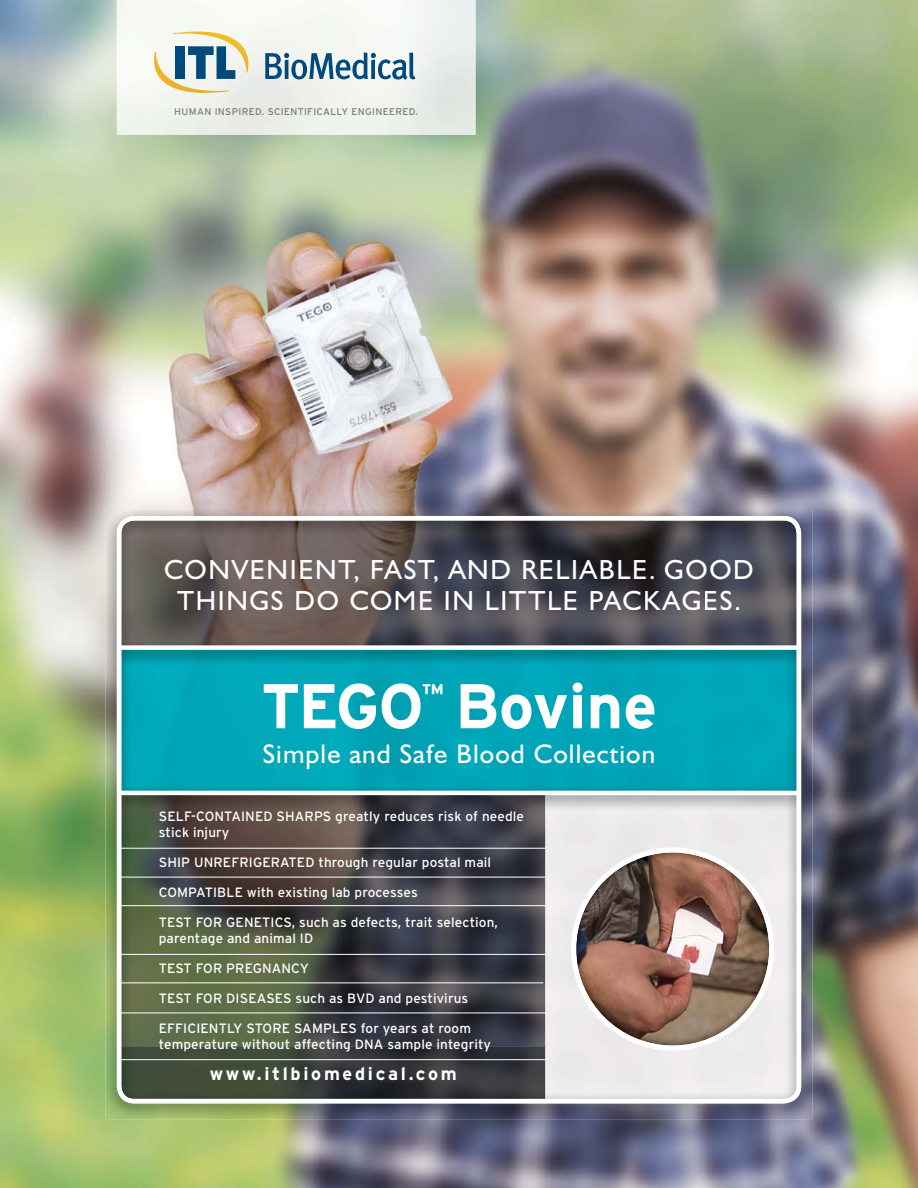
<style>
.page{position:relative;width:918px;height:1188px;background:#fff}
.page>*{position:absolute;margin:0;border:0;box-sizing:border-box;transform-origin:0 0}
.t1{font:27.75px/30.8px "Humanist 521 BT";letter-spacing:.06em;color:#fff;text-align:center}
.t2{font:27px "Humanist 521 BT";letter-spacing:.04em;color:#fff}
.t3{font:700 25.5px "Interstate";color:#fff}
.t4{font:700 18px "Interstate";letter-spacing:.15em;color:#fff}
.t5{font:13.5px/15.8px "Interstate";letter-spacing:.01em;color:#fff}
.t6{font:9.75px "Interstate";letter-spacing:.035em;color:#7a7875}
.s1{color:#7e7c77}
.s2{color:#7d7b77}
.s3{color:#7c7a77}
.s4{color:#7c7a76}
.s5{color:#7b7976}
.s6{color:#7a7975}
.s7{color:#7d7a77}
.s8{color:#7d7b78}
.s9{color:#7e7b78}
.s10{color:#7d7c78}
.s11{color:#7b7a77}
</style>
<div class="page">
<img style="left:0;top:0;width:918px;height:1188px">
<img style="left:105px;top:509px;width:708px;height:50px">
<img style="left:105px;top:559px;width:50px;height:560px">
<img style="left:763px;top:559px;width:50px;height:560px">
<img style="left:155px;top:1103px;width:608px;height:16px">
<svg style="left:117px;top:516px;width:684px;height:587px;background:#51797d"></svg>
<div style="left:119px;top:645px;width:678px;height:5px;background:#fff"></div>
<hr style="left:119px;top:791px;width:680px;height:4px;background:#fff">
<hr style="left:119px;top:848px;width:426px;height:1px;background:#fff">
<hr style="left:119px;top:954px;width:426px;height:1px;background:#fff">
<hr style="left:119px;top:877px;width:426px;height:1px;background:#fff">
<hr style="left:121px;top:1013px;width:426px;height:1px;background:#fff">
<hr style="left:119px;top:1059px;width:426px;height:1px;background:#fff">
<hr style="left:119px;top:905px;width:426px;height:1px;background:#fff">
<svg style="left:571px;top:848px;width:203px;height:202px"></svg>
<img style="left:117px;top:0;width:358px;height:135px">
<div style="left:175px;top:108px;width:243px;height:7px;background:#edf0ea"></div>
<img style="left:265px;top:53px;width:17px;height:26px">
<svg style="left:284px;top:53px;width:5px;height:5px"></svg>
<img style="left:285px;top:60px;width:3px;height:19px">
<img style="left:291px;top:60px;width:16px;height:20px">
<img style="left:309px;top:53px;width:25px;height:26px">
<img style="left:336px;top:59px;width:14px;height:20px">
<img style="left:352px;top:52px;width:16px;height:27px">
<svg style="left:371px;top:53px;width:5px;height:5px"></svg>
<img style="left:371px;top:60px;width:4px;height:19px">
<img style="left:378px;top:59px;width:29px;height:21px">
<img style="left:409px;top:52px;width:6px;height:27px">
<img style="left:173px;top:32px;width:79px;height:41px">
<img style="left:154px;top:52px;width:75px;height:41px">
<img style="left:175px;top:46px;width:10px;height:33px">
<img style="left:188px;top:46px;width:26px;height:33px">
<img style="left:217px;top:46px;width:18px;height:33px">
<img style="left:576px;top:853px;width:193px;height:86px">
<img style="left:576px;top:852px;width:193px;height:194px;border-radius:50%">
<hr style="left:117px;top:982px;width:426px;height:1px;background:#fff">
<p class="t6" style="left:174px;top:108px;width:245px"><span class="s1">HUM</span><span class="s2">AN</span> <span class="s3">IN</span><span class="s4">S</span><span class="s5">PIR</span>ED. SC<span class="s6">IEN</span><span class="s4">TI</span><span class="s3">F</span><span class="s7">ICA</span><span class="s8">LLY</span> <span class="s9">EN</span><span class="s10">GIN</span><span class="s9">EER</span><span class="s11">ED.</span></p>
<h1 class="t1" style="left:164px;top:554px;width:591px">CONVENIENT, FAST, AND RELIABLE. GOOD<br>THINGS DO COME IN LITTLE PACKAGES.</h1>
<h3 class="t3" style="left:422px;top:678px;width:23px">™</h3>
<h2 class="t2" style="left:263px;top:738px;width:394px">Simple and Safe Blood Collection</h2>
<p class="t5" style="left:159px;top:810px;width:367px">SELF-CONTAINED SHARPS greatly reduces risk of needle stick injury</p>
<p class="t5" style="left:159px;top:856px;width:334px">SHIP UNREFRIGERATED through regular postal mail</p>
<p class="t5" style="left:159px;top:886px;width:260px">COMPATIBLE with existing lab processes</p>
<p class="t5" style="left:159px;top:916px;width:341px">TEST FOR GENETICS, such as defects, trait selection, parentage and animal ID</p>
<p class="t5" style="left:159px;top:961px;width:152px">TEST FOR PREGNANCY</p>
<p class="t5" style="left:159px;top:991px;width:311px">TEST FOR DISEASES such as BVD and pestivirus</p>
<p class="t5" style="left:159px;top:1021px;width:334px">EFFICIENTLY STORE SAMPLES for years at room temperature without affecting DNA sample integrity</p>
<h3 class="t4" style="left:210px;top:1063px;width:248px">www.itlbiomedical.com</h3>
</div>
